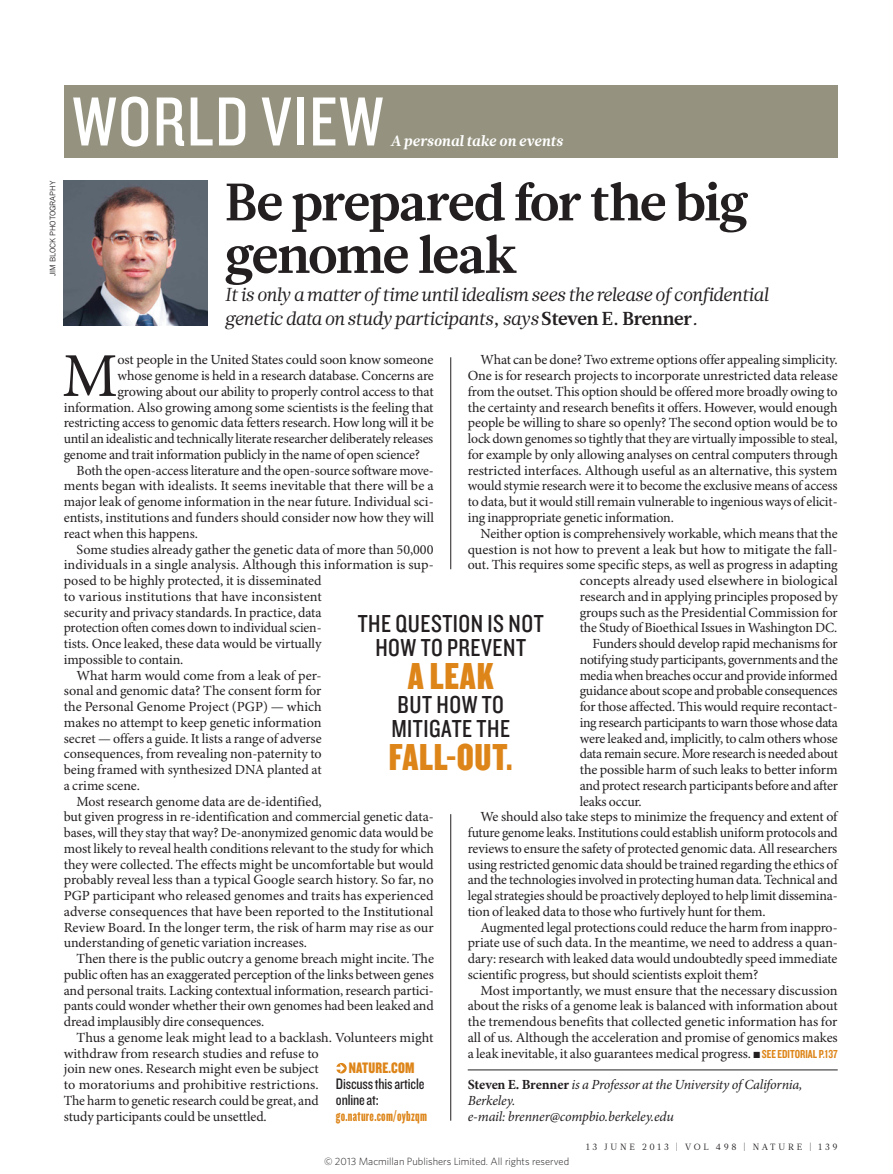
<style>
.page{position:relative;width:893px;height:1174px;background:#fff}
.page>*{position:absolute;margin:0;border:0;box-sizing:border-box;transform-origin:0 0}
.SECTION_HEADING_BOXE{font:72px "Knockout 29 Junior Ltweight";letter-spacing:.02em;color:#fff}
.BODY_DROP_CAP{font:62.4px "Minion Pro";color:#231f20}
.WORLD_VIEW_HEAD_35{font:700 52.5px/52.5px "Glosa Math";letter-spacing:-.025em;color:#231f20}
.PULL_QUOTE_ALT{font:39px "Knockout 69 Full Liteweight";letter-spacing:.02em;color:#dd8519}
.PULL_QUOTE_ALT-2{font:25.5px/24px "Knockout 29 Junior Ltweight";letter-spacing:.02em;color:#231f20;text-align:center}
.EDITORIAL_INTRO{font:italic 18.75px/23.7px "Glosa Math";color:#231f20}
.WEB_BOX_TEXT{font:15.75px/15.8px "Knockout 29 Junior Ltweight";letter-spacing:-.01em;color:#231f20}
.WEB_BOX_NATURE{font:15.75px "Knockout 69 Full Liteweight";letter-spacing:.01em;color:#dd8519}
.t1{font:italic 700 15px "Glosa Math";letter-spacing:.005em;color:#fff}
.WEB_BOX_URL{font:15px "Knockout 68 Full Featherwt";letter-spacing:.02em;color:#dd8519}
.BODY_INDENT{font:13.95px/15.8px "Minion Pro";letter-spacing:-.005em;color:#231f20;text-align:justify}
.BODY_DROP_CAP-2{font:13.95px "Minion Pro";letter-spacing:-.015em;color:#231f20}
.AUTHOR_DETAILS{font:italic 13.95px/15.8px "Minion Pro";letter-spacing:-.015em;color:#231f20}
.EMAIL{font:italic 13.95px "Minion Pro";letter-spacing:-.01em;color:#231f20}
.t2{font:300 10.5px "Whitney";color:#231f20}
.t3{font:9px "Glosa Math";letter-spacing:.3em;color:#231f20}
.PIC_CREDIT{font:7.5px "News Gothic MTOT";color:#231f20}
.s1{font-weight:700;font-style:normal}
.s2{font-family:"Knockout 49 Liteweight";font-size:12px;color:#dd8519}
</style>
<div class="page">
<img style="left:64px;top:181px;width:144px;height:144px">
<hr style="left:468px;top:1069px;width:370px;height:1px;background:#231f20">
<svg style="left:336px;top:1063px;width:11px;height:10px"></svg>
<svg style="left:336px;top:1063px;width:9px;height:9px"></svg>
<div style="left:64px;top:85px;width:774px;height:72px;background:#95937f"></div>
<hr style="left:450px;top:814px;width:1px;height:306px;background:#231f20">
<hr style="left:450px;top:357px;width:1px;height:212px;background:#231f20">
<p class="PIC_CREDIT" style="left:48px;top:276px;width:97px;rotate:-90deg">JIM BLOCK PHOTOGRAPHY</p>
<p class="SECTION_HEADING_BOXE" style="left:72px;top:75px;width:313px">WORLD VIEW</p>
<p class="t1" style="left:390px;top:130px;width:174px">A personal take on events</p>
<p class="WORLD_VIEW_HEAD_35" style="left:225px;top:177px;width:524px">Be prepared for the big genome leak</p>
<p class="EDITORIAL_INTRO" style="left:225px;top:283px;width:545px">It is only a matter of time until idealism sees the release of confidential genetic data on study participants, says <span class="s1">Steven E. Brenner</span>.</p>
<p class="BODY_DROP_CAP" style="left:62px;top:339px;width:57px">M</p>
<p class="BODY_DROP_CAP-2" style="left:117px;top:351px;width:318px">ost people in the United States could soon know someone</p>
<p class="BODY_INDENT" style="left:468px;top:353px;width:372px;text-indent:13px">What can be done? Two extreme options offer appealing simplicity.<br>One is for research projects to incorporate unrestricted data release from the outset. This option should be offered more broadly owing to the certainty and research benefits it offers. However, would enough people be willing to share so openly? The second option would be to lock down genomes so tightly that they are virtually impossible to steal, for example by only allowing analyses on central computers through restricted interfaces. Although useful as an alternative, this system would stymie research were it to become the exclusive means of access to data, but it would still remain vulnerable to ingenious ways of elicit&shy;ing inappropriate genetic information.</p>
<p class="BODY_INDENT" style="left:468px;top:526px;width:371px;text-align:right">Neither option is comprehensively workable, which means that the question is not how to prevent a leak but how to mitigate the fall&shy;out. This requires some specific steps, as well as progress in adapting concepts already used elsewhere in biological<br>research and in applying principles proposed by<br>groups such as the Presidential Commission for<br>the Study of Bioethical Issues in Washington DC.</p>
<p class="BODY_INDENT" style="left:580px;top:636px;width:260px;text-indent:13px">Funders should develop rapid mechanisms for notifying study participants, governments and the media when breaches occur and provide informed guidance about scope and probable consequences for those affected. This would require recontact&shy;ing research participants to warn those whose data were leaked and, implicitly, to calm others whose data remain secure. More research is needed about the possible harm of such leaks to better inform and protect research participants before and after leaks occur.</p>
<p class="BODY_INDENT" style="left:468px;top:809px;width:372px;text-indent:13px">We should also take steps to minimize the frequency and extent of future genome leaks. Institutions could establish uniform protocols and reviews to ensure the safety of protected genomic data. All researchers using restricted genomic data should be trained regarding the ethics of and the technologies involved in protecting human data. Technical and legal strategies should be proactively deployed to help limit dissemina&shy;tion of leaked data to those who furtively hunt for them.</p>
<p class="BODY_INDENT" style="left:468px;top:920px;width:371px;text-indent:13px">Augmented legal protections could reduce the harm from inappro&shy;priate use of such data. In the meantime, we need to address a quan&shy;dary: research with leaked data would undoubtedly speed immediate scientific progress, but should scientists exploit them?</p>
<p class="BODY_INDENT" style="left:468px;top:983px;width:371px;text-indent:13px">Most importantly, we must ensure that the necessary discussion about the risks of a genome leak is balanced with information about the tremendous benefits that collected genetic information has for all of us. Although the acceleration and promise of genomics makes a leak inevitable, it also guarantees medical progress. ■ <span class="s2">SEE EDITORIAL P.137</span></p>
<p class="AUTHOR_DETAILS" style="left:468px;top:1077px;width:336px"><span class="s1">Steven E. Brenner</span> is a Professor at the University of California,<br>Berkeley.</p>
<p class="EMAIL" style="left:468px;top:1107px;width:208px">e-mail: brenner@compbio.berkeley.edu</p>
<p class="BODY_DROP_CAP-2" style="left:117px;top:367px;width:318px">whose genome is held in a research database. Concerns are</p>
<p class="BODY_DROP_CAP-2" style="left:117px;top:383px;width:318px">growing about our ability to properly control access to that</p>
<p class="BODY_DROP_CAP-2" style="left:64px;top:399px;width:371px">information. Also growing among some scientists is the feeling that</p>
<p class="BODY_DROP_CAP-2" style="left:64px;top:414px;width:372px">restricting access to genomic data fetters research. How long will it be</p>
<p class="BODY_DROP_CAP-2" style="left:64px;top:430px;width:371px">until an idealistic and technically literate researcher deliberately releases</p>
<p class="BODY_DROP_CAP-2" style="left:64px;top:446px;width:358px">genome and trait information publicly in the name of open science?</p>
<p class="BODY_INDENT" style="left:64px;top:463px;width:372px;text-indent:13px">Both the open-access literature and the open-source software move&shy;ments began with idealists. It seems inevitable that there will be a major leak of genome information in the near future. Individual sci&shy;entists, institutions and funders should consider now how they will react when this happens.</p>
<p class="BODY_INDENT" style="left:64px;top:542px;width:371px;text-align:left;text-indent:13px">Some studies already gather the genetic data of more than 50,000 individuals in a single analysis. Although this information is sup&shy;posed to be highly protected, it is disseminated<br>to various institutions that have inconsistent<br>security and privacy standards. In practice, data<br>protection often comes down to individual scien-<br>tists. Once leaked, these data would be virtually<br>impossible to contain.</p>
<p class="BODY_INDENT" style="left:64px;top:668px;width:260px;text-indent:13px">What harm would come from a leak of per&shy;sonal and genomic data? The consent form for the Personal Genome Project (PGP) — which makes no attempt to keep genetic information secret — offers a guide. It lists a range of adverse consequences, from revealing non-paternity to being framed with synthesized DNA planted at a crime scene.</p>
<p class="BODY_INDENT" style="left:64px;top:794px;width:372px;text-align:left;text-indent:13px">Most research genome data are de-identified,<br>but given progress in re-identification and commercial genetic data&shy;bases, will they stay that way? De-anonymized genomic data would be most likely to reveal health conditions relevant to the study for which they were collected. The effects might be uncomfortable but would probably reveal less than a typical Google search history. So far, no PGP participant who released genomes and traits has experienced adverse consequences that have been reported to the Institutional Review Board. In the longer term, the risk of harm may rise as our understanding of genetic variation increases.</p>
<p class="BODY_INDENT" style="left:64px;top:951px;width:372px;text-indent:13px">Then there is the public outcry a genome breach might incite. The public often has an exaggerated perception of the links between genes and personal traits. Lacking contextual information, research partici&shy;pants could wonder whether their own genomes had been leaked and dread implausibly dire consequences.</p>
<p class="BODY_INDENT" style="left:64px;top:1030px;width:371px;text-align:left;text-indent:13px">Thus a genome leak might lead to a backlash. Volunteers might withdraw from research studies and refuse to<br>join new ones. Research might even be subject<br>to moratoriums and prohibitive restrictions.<br>The harm to genetic research could be great, and<br>study participants could be unsettled.</p>
<p class="PULL_QUOTE_ALT-2" style="left:358px;top:610px;width:187px">THE QUESTION IS NOT<br>HOW TO PREVENT</p>
<p class="PULL_QUOTE_ALT" style="left:408px;top:651px;width:88px">A LEAK</p>
<p class="PULL_QUOTE_ALT-2" style="left:391px;top:691px;width:120px;text-align:left">BUT HOW TO<br>MITIGATE THE</p>
<p class="PULL_QUOTE_ALT" style="left:389px;top:732px;width:125px">FALL-OUT.</p>
<p class="WEB_BOX_NATURE" style="left:349px;top:1058px;width:67px">NATURE.COM</p>
<p class="WEB_BOX_TEXT" style="left:336px;top:1075px;width:90px">Discuss this article online at:</p>
<p class="WEB_BOX_URL" style="left:336px;top:1106px;width:93px">go.nature.com/oybzqm</p>
<p class="t2" style="left:324px;top:1154px;width:247px">© 2013 Macmillan Publishers Limited. All rights reserved</p>
<p class="t3" style="left:586px;top:1141px;width:253px">13 JUNE 2013 | VOL 498 | NATURE | 139</p>
</div>
